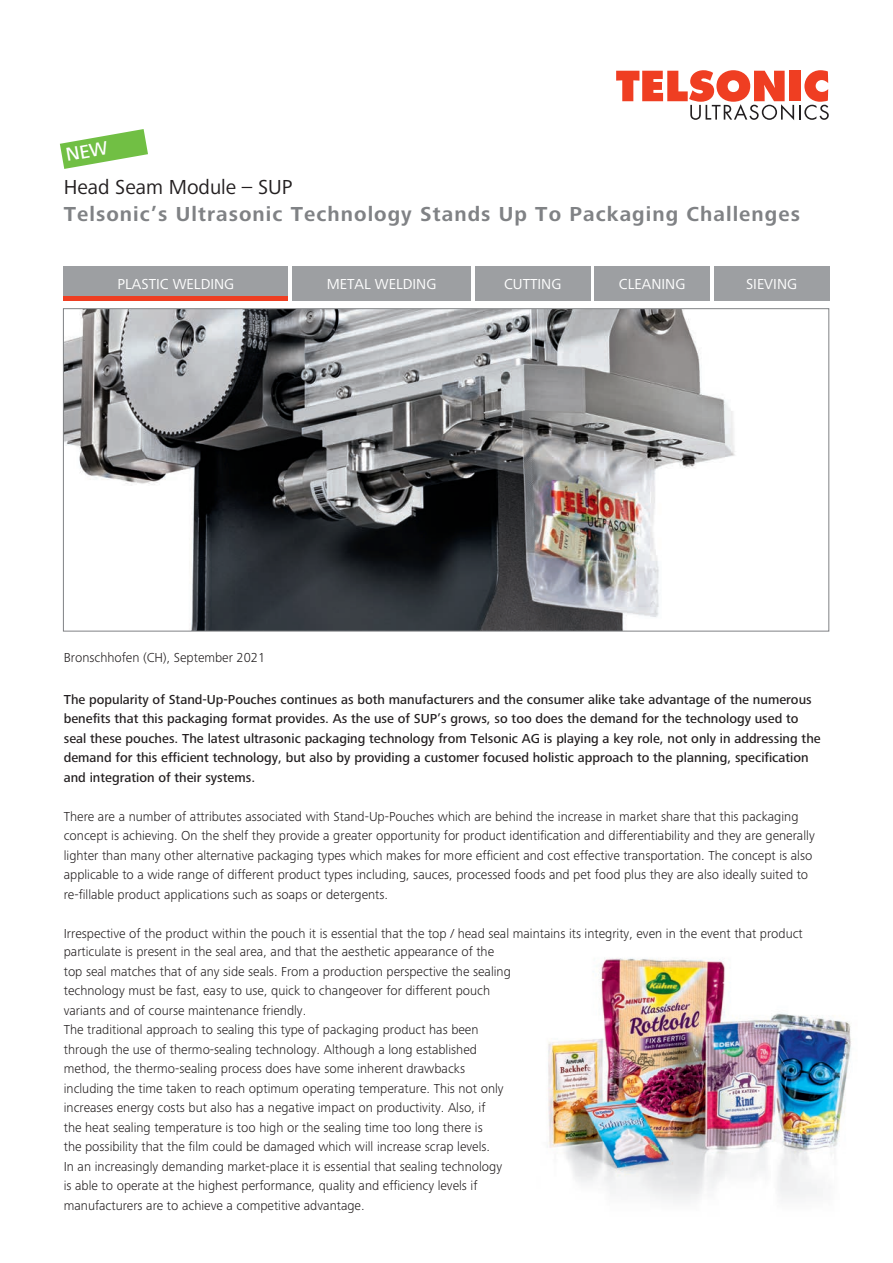
<style>
.page{position:relative;width:893px;height:1263px;background:#fff}
.page>*{position:absolute;margin:0;border:0;box-sizing:border-box;transform-origin:0 0}
.Haupttitel_grau{font:700 21px "Frutiger Next LTW1 G";letter-spacing:.05em;color:#808285}
.Haupttitel_schwarz{font:21px "Frutiger Next LTW1 G";color:#231f20}
.Portfoliotitel{font:15px "Frutiger Next LTW1 G";color:#fff}
.Lauftext_9_13pt{font:300 13.5px/19.5px "Frutiger Next LTW1 G";color:#231f20}
.Lauftext_9_13pt__med{font:500 13.5px/19.5px "Frutiger Next LTW1 G";color:#231f20}
</style>
<div class="page">
<svg style="left:616px;top:70px;width:213px;height:50px"></svg>
<svg style="left:63px;top:308px;width:767px;height:324px"></svg>
<img style="left:547px;top:958px;width:305px;height:244px">
<div style="left:64px;top:267px;width:224px;height:34px;background:#9d9fa2"></div>
<div style="left:292px;top:267px;width:179px;height:34px;background:#9d9fa2"></div>
<div style="left:475px;top:267px;width:115px;height:34px;background:#9d9fa2"></div>
<div style="left:595px;top:267px;width:115px;height:34px;background:#9d9fa2"></div>
<div style="left:714px;top:267px;width:115px;height:34px;background:#9d9fa2"></div>
<hr style="left:64px;top:297px;width:224px;height:4px;background:#ef3e22">
<svg style="left:60px;top:129px;width:88px;height:40px"></svg>
<p class="Haupttitel_schwarz" style="left:64px;top:175px;width:230px">Head Seam Module – SUP</p>
<p class="Haupttitel_grau" style="left:64px;top:202px;width:738px">Telsonic’s Ultrasonic Technology Stands Up To Packaging Challenges</p>
<p class="Portfoliotitel" style="left:118px;top:276px;width:118px">PLASTIC WELDING</p>
<p class="Portfoliotitel" style="left:327px;top:276px;width:111px">METAL WELDING</p>
<p class="Portfoliotitel" style="left:504px;top:276px;width:59px">CUTTING</p>
<p class="Portfoliotitel" style="left:619px;top:276px;width:68px">CLEANING</p>
<p class="Portfoliotitel" style="left:746px;top:276px;width:53px">SIEVING</p>
<p class="Lauftext_9_13pt" style="left:64px;top:648px;width:203px">Bronschhofen (CH), September 2021</p>
<p class="Lauftext_9_13pt__med" style="left:64px;top:690px;width:758px">The popularity of Stand-Up-Pouches continues as both manufacturers and the consumer alike take advantage of the numerous benefits that this packaging format provides. As the use of SUP’s grows, so too does the demand for the technology used to seal these pouches. The latest ultrasonic packaging technology from Telsonic AG is playing a key role, not only in addressing the demand for this efficient technology, but also by providing a customer focused holistic approach to the planning, specification and integration of their systems.</p>
<p class="Lauftext_9_13pt" style="left:64px;top:806px;width:752px">There are a number of attributes associated with Stand-Up-Pouches which are behind the increase in market share that this packaging concept is achieving. On the shelf they provide a greater opportunity for product identification and differentiability and they are generally lighter than many other alternative packaging types which makes for more efficient and cost effective transportation. The concept is also applicable to a wide range of different product types including, sauces, processed foods and pet food plus they are also ideally suited to re-fillable product applications such as soaps or detergents.</p>
<p class="Lauftext_9_13pt" style="left:64px;top:923px;width:741px">Irrespective of the product within the pouch it is essential that the top / head seal maintains its integrity, even in the event that product</p>
<p class="Lauftext_9_13pt" style="left:64px;top:942px;width:449px">particulate is present in the seal area, and that the aesthetic appearance of the top seal matches that of any side seals. From a production perspective the sealing technology must be fast, easy to use, quick to changeover for different pouch variants and of course maintenance friendly.</p>
<p class="Lauftext_9_13pt" style="left:64px;top:1020px;width:441px">The traditional approach to sealing this type of packaging product has been through the use of thermo-sealing technology. Although a long established method, the thermo-sealing process does have some inherent drawbacks including the time taken to reach optimum operating temperature. This not only increases energy costs but also has a negative impact on productivity. Also, if the heat sealing temperature is too high or the sealing time too long there is the possibility that the film could be damaged which will increase scrap levels.<br>In an increasingly demanding market-place it is essential that sealing technology is able to operate at the highest performance, quality and efficiency levels if manufacturers are to achieve a competitive advantage.</p>
</div>
